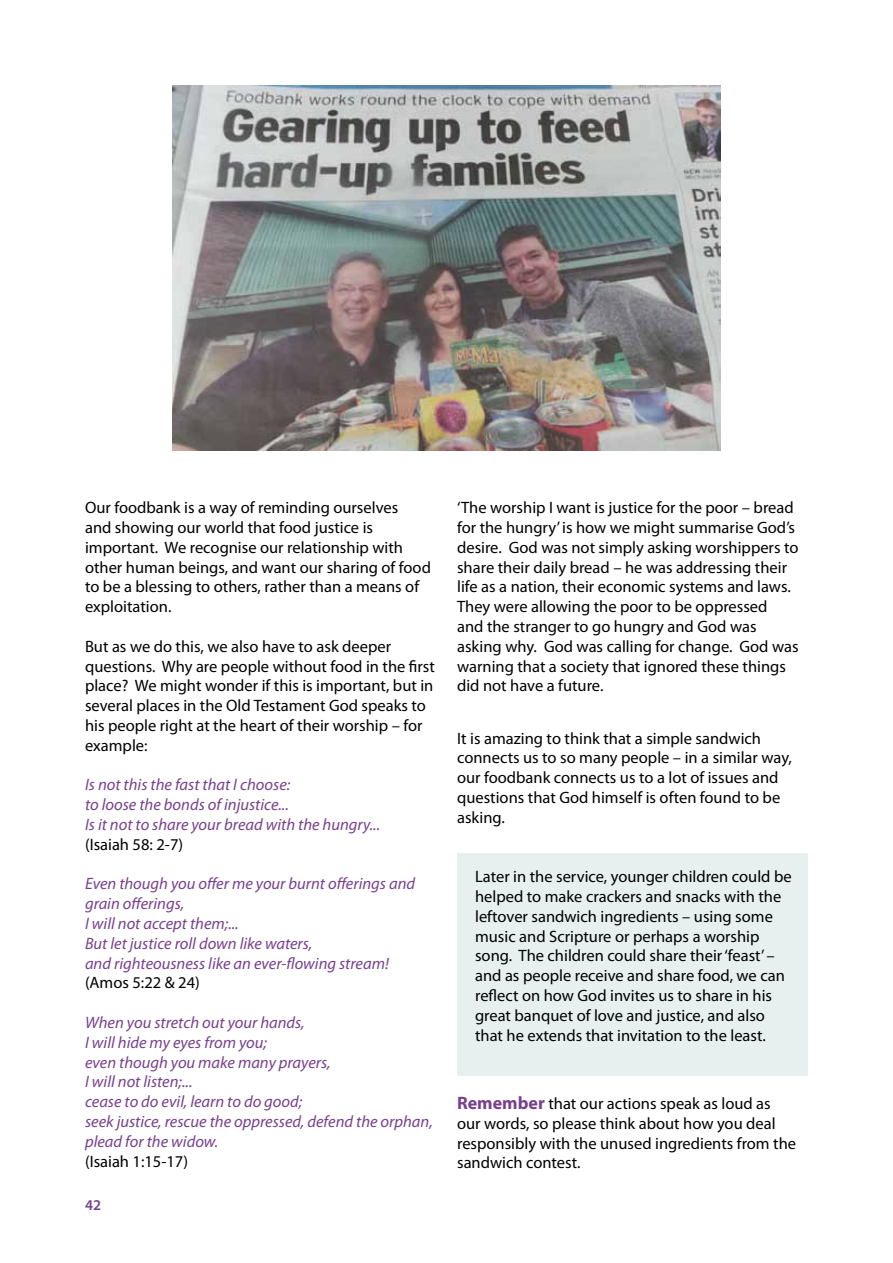
<style>
.page{position:relative;width:893px;height:1263px;background:#fff}
.page>*{position:absolute;margin:0;border:0;box-sizing:border-box;transform-origin:0 0}
.t1{font:16.5px/19.8px "Myriad Pro";color:#000}
.t2{font:italic 16.5px/19.8px "Myriad Pro";color:#77408f}
.t3{font:600 15px "Myriad Pro";color:#77408f}
.s1{font-weight:700;font-size:18px;color:#77408f}
</style>
<div class="page">
<div style="left:457px;top:853px;width:351px;height:223px;background:#e7efef"></div>
<img style="left:173px;top:85px;width:547px;height:365px">
<p class="t1" style="left:85px;top:497px;width:347px">Our foodbank is a way of reminding ourselves<br>and showing our world that food justice is important. We recognise our relationship with other human beings, and want our sharing of food to be a blessing to others, rather than a means of exploitation.</p>
<p class="t1" style="left:85px;top:636px;width:351px">But as we do this, we also have to ask deeper questions. Why are people without food in the first place? We might wonder if this is important, but in several places in the Old Testament God speaks to his people right at the heart of their worship – for example:</p>
<p class="t2" style="left:85px;top:775px;width:297px">Is not this the fast that I choose:<br>to loose the bonds of injustice...<br>Is it not to share your bread with the hungry...</p>
<p class="t1" style="left:85px;top:834px;width:100px">(Isaiah 58: 2-7)</p>
<p class="t2" style="left:85px;top:874px;width:332px">Even though you offer me your burnt offerings and grain offerings,<br>I will not accept them;...<br>But let justice roll down like waters,<br>and righteousness like an ever-flowing stream!</p>
<p class="t1" style="left:85px;top:973px;width:116px">(Amos 5:22 &amp; 24)</p>
<p class="t2" style="left:85px;top:1012px;width:349px">When you stretch out your hands,<br>I will hide my eyes from you;<br>even though you make many prayers,<br>I will not listen;...<br>cease to do evil, learn to do good;<br>seek justice, rescue the oppressed, defend the orphan, plead for the widow.</p>
<p class="t1" style="left:85px;top:1151px;width:105px">(Isaiah 1:15-17)</p>
<p class="t3" style="left:85px;top:1196px;width:18px">42</p>
<p class="t1" style="left:457px;top:497px;width:343px">‘The worship I want is justice for the poor – bread for the hungry’ is how we might summarise God’s desire. God was not simply asking worshippers to share their daily bread – he was addressing their life as a nation, their economic systems and laws.<br>They were allowing the poor to be oppressed<br>and the stranger to go hungry and God was asking why. God was calling for change. God was warning that a society that ignored these things did not have a future.</p>
<p class="t1" style="left:457px;top:728px;width:336px">It is amazing to think that a simple sandwich connects us to so many people – in a similar way, our foodbank connects us to a lot of issues and questions that God himself is often found to be asking.</p>
<p class="t1" style="left:475px;top:866px;width:318px">Later in the service, younger children could be helped to make crackers and snacks with the leftover sandwich ingredients – using some music and Scripture or perhaps a worship song. The children could share their ‘feast’ – and as people receive and share food, we can reflect on how God invites us to share in his great banquet of love and justice, and also that he extends that invitation to the least.</p>
<p class="t1" style="left:457px;top:1093px;width:340px"><span class="s1">Remember</span> that our actions speak as loud as our words, so please think about how you deal responsibly with the unused ingredients from the sandwich contest.</p>
</div>
